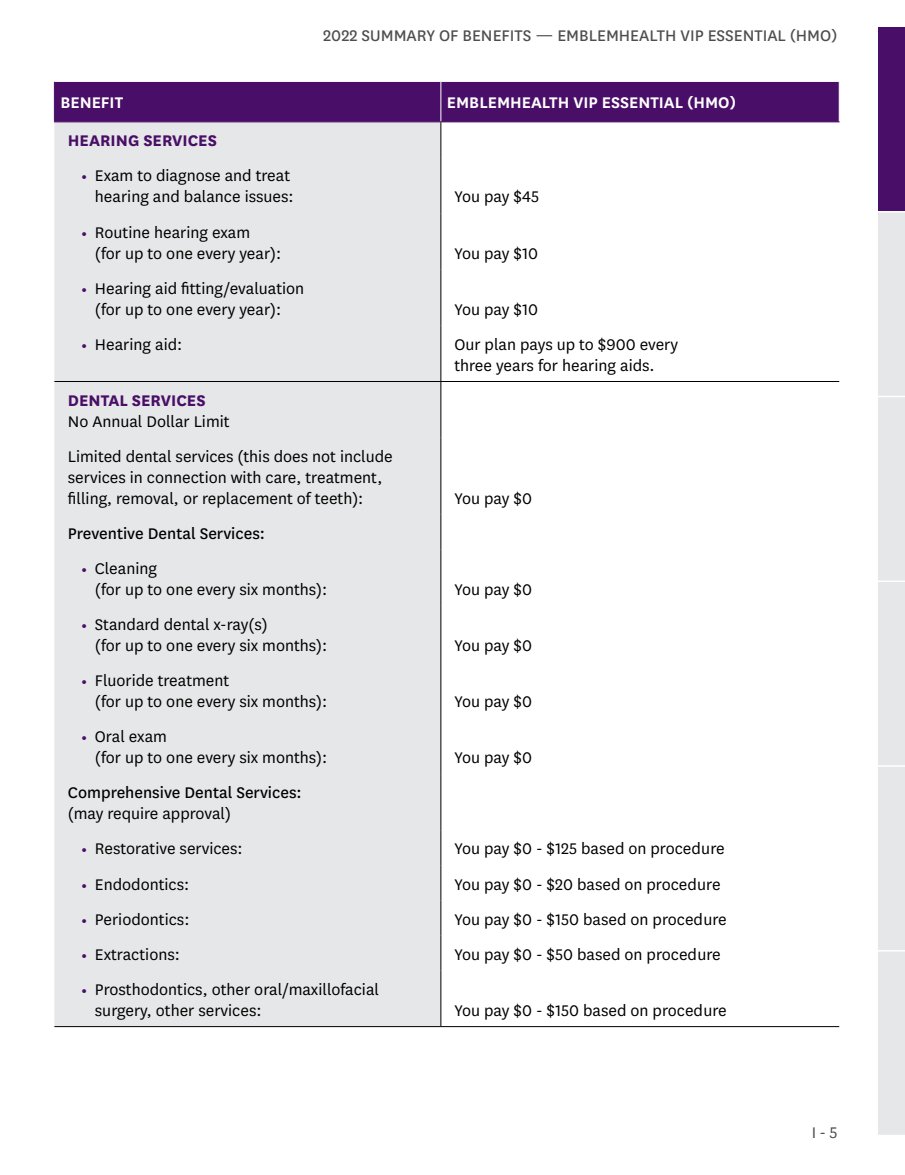
<style>
.page{position:relative;width:905px;height:1175px;background:#fff}
.page>*{position:absolute;margin:0;border:0;box-sizing:border-box;transform-origin:0 0}
.Table_-_bullet{font:18px/21px "National";color:#000}
.Table_-_Body_Copy{font:18px/21px "National";color:#000}
.Table_-_Body_Copy_no{font:18px/21px "National";color:#000}
.t1{font:18px "National";color:#4d4d4f}
.Table_Head{font:600 18px "National";color:#fff}
.Table_Benefits{font:18px/21px "National";color:#000}
.Table_Benefits-2{font:700 18px "National";color:#490e67}
.t2{font:18px "National";color:#4d4d4f}
.s1{font-weight:800;font-size:15px;color:#490e67}
.s2{font-weight:700;color:#490e67}
.s3{font-style:inherit}
</style>
<div class="page">
<div style="left:878px;top:27px;width:26px;height:185px;background:#490e67"></div>
<div style="left:878px;top:211px;width:26px;height:923px;background:#e6e7e8"></div>
<div style="left:55px;top:82px;width:783px;height:39px;background:#490e67"></div>
<div style="left:54px;top:122px;width:386px;height:904px;background:#e6e7e8"></div>
<hr style="left:440px;top:82px;width:1px;height:39px;background:#fff">
<hr style="left:54px;top:82px;width:1px;height:39px;background:#490e67">
<hr style="left:54px;top:121px;width:387px;height:1px;background:#490e67">
<hr style="left:441px;top:121px;width:398px;height:1px;background:#490e67">
<hr style="left:440px;top:122px;width:1px;height:35px;background:#000">
<hr style="left:440px;top:157px;width:1px;height:56px;background:#000">
<hr style="left:440px;top:213px;width:1px;height:56px;background:#000">
<hr style="left:440px;top:269px;width:1px;height:56px;background:#000">
<hr style="left:440px;top:325px;width:1px;height:56px;background:#000">
<hr style="left:440px;top:382px;width:1px;height:55px;background:#000">
<hr style="left:440px;top:437px;width:1px;height:77px;background:#000">
<hr style="left:440px;top:514px;width:1px;height:36px;background:#000">
<hr style="left:440px;top:550px;width:1px;height:56px;background:#000">
<hr style="left:440px;top:606px;width:1px;height:56px;background:#000">
<hr style="left:440px;top:662px;width:1px;height:56px;background:#000">
<hr style="left:440px;top:718px;width:1px;height:56px;background:#000">
<hr style="left:440px;top:774px;width:1px;height:56px;background:#000">
<hr style="left:440px;top:830px;width:1px;height:35px;background:#000">
<hr style="left:440px;top:865px;width:1px;height:35px;background:#000">
<hr style="left:440px;top:900px;width:1px;height:35px;background:#000">
<hr style="left:440px;top:935px;width:1px;height:35px;background:#000">
<hr style="left:440px;top:970px;width:1px;height:56px;background:#000">
<hr style="left:54px;top:381px;width:387px;height:1px;background:#000">
<hr style="left:441px;top:381px;width:398px;height:1px;background:#000">
<hr style="left:54px;top:1026px;width:387px;height:1px;background:#000">
<hr style="left:441px;top:1026px;width:398px;height:1px;background:#000">
<p class="t1" style="left:323px;top:24px;width:516px">2022 SUMMARY OF BENEFITS — EMBLEMHEALTH VIP ESSENTIAL (HMO)</p>
<h1 class="Table_Head" style="left:60px;top:90px;width:64px">BENEFIT</h1>
<h1 class="Table_Head" style="left:447px;top:90px;width:291px">EMBLEMHEALTH VIP ESSENTIAL (HMO)</h1>
<h2 class="Table_Benefits-2" style="left:68px;top:128px;width:150px">HEARING SERVICES</h2>
<p class="Table_-_bullet" style="left:81px;top:165px;width:214px;text-align:right"><span class="s1">•</span> Exam to diagnose and treat hearing and balance issues:</p>
<p class="Table_-_Body_Copy" style="left:454px;top:186px;width:86px">You pay $45</p>
<p class="Table_-_bullet" style="left:95px;top:221px;width:188px;text-indent:-14px"><span class="s1">•</span> Routine hearing exam<br>(for up to one every year):</p>
<p class="Table_-_bullet" style="left:81px;top:277px;width:224px;text-align:center"><span class="s1">•</span> Hearing aid fitting/evaluation (for up to one every year):</p>
<p class="Table_-_Body_Copy" style="left:454px;top:242px;width:85px">You pay $10</p>
<p class="Table_-_Body_Copy" style="left:454px;top:298px;width:85px">You pay $10</p>
<p class="Table_-_bullet" style="left:81px;top:333px;width:102px"><span class="s1">•</span> Hearing aid:</p>
<p class="Table_-_Body_Copy" style="left:454px;top:333px;width:225px">Our plan pays up to $900 every three years for hearing aids.</p>
<h2 class="Table_Benefits" style="left:68px;top:389px;width:163px"><span class="s2">DENTAL SERVICES<br></span>No Annual Dollar Limit</h2>
<p class="Table_-_Body_Copy" style="left:68px;top:445px;width:326px">Limited dental services (this does not include services in connection with care, treatment, filling, removal, or replacement of teeth):</p>
<p class="Table_-_Body_Copy" style="left:454px;top:487px;width:79px">You pay $0</p>
<p class="Table_-_Body_Copy_no" style="left:68px;top:522px;width:199px">Preventive Dental Services:</p>
<p class="Table_-_bullet" style="left:95px;top:557px;width:234px;text-indent:-14px"><span class="s1">•</span> Cleaning<br>(for up to one every six months):</p>
<p class="Table_-_bullet" style="left:95px;top:613px;width:234px;text-indent:-14px"><span class="s1">•</span> Standard dental x-ray(s)<br>(for up to one every six months):</p>
<p class="Table_-_bullet" style="left:95px;top:669px;width:234px;text-indent:-14px"><span class="s1">•</span> Fluoride treatment<br>(for up to one every six months):</p>
<p class="Table_-_bullet" style="left:95px;top:725px;width:234px;text-indent:-14px"><span class="s1">•</span> Oral exam<br>(for up to one every six months):</p>
<p class="Table_-_Body_Copy" style="left:454px;top:578px;width:79px">You pay $0</p>
<p class="Table_-_Body_Copy" style="left:454px;top:634px;width:79px">You pay $0</p>
<p class="Table_-_Body_Copy" style="left:454px;top:690px;width:79px">You pay $0</p>
<p class="Table_-_Body_Copy" style="left:454px;top:746px;width:79px">You pay $0</p>
<p class="Table_-_Body_Copy_no" style="left:68px;top:781px;width:235px">Comprehensive Dental Services: <span class="s3">(may require approval)</span></p>
<p class="Table_-_bullet" style="left:81px;top:837px;width:163px"><span class="s1">•</span> Restorative services:</p>
<p class="Table_-_Body_Copy" style="left:454px;top:837px;width:272px">You pay $0 - $125 based on procedure</p>
<p class="Table_-_bullet" style="left:81px;top:872px;width:109px"><span class="s1">•</span> Endodontics:</p>
<p class="Table_-_Body_Copy" style="left:454px;top:872px;width:268px">You pay $0 - $20 based on procedure</p>
<p class="Table_-_bullet" style="left:81px;top:907px;width:109px"><span class="s1">•</span> Periodontics:</p>
<p class="Table_-_Body_Copy" style="left:454px;top:907px;width:274px">You pay $0 - $150 based on procedure</p>
<p class="Table_-_bullet" style="left:81px;top:943px;width:100px"><span class="s1">•</span> Extractions:</p>
<p class="Table_-_Body_Copy" style="left:454px;top:943px;width:268px">You pay $0 - $50 based on procedure</p>
<p class="Table_-_bullet" style="left:95px;top:978px;width:286px;text-indent:-14px"><span class="s1">•</span> Prosthodontics, other oral/maxillofacial surgery, other services:</p>
<p class="Table_-_Body_Copy" style="left:454px;top:999px;width:274px">You pay $0 - $150 based on procedure</p>
<p class="t2" style="left:811px;top:1121px;width:27px">I - 5</p>
</div>
